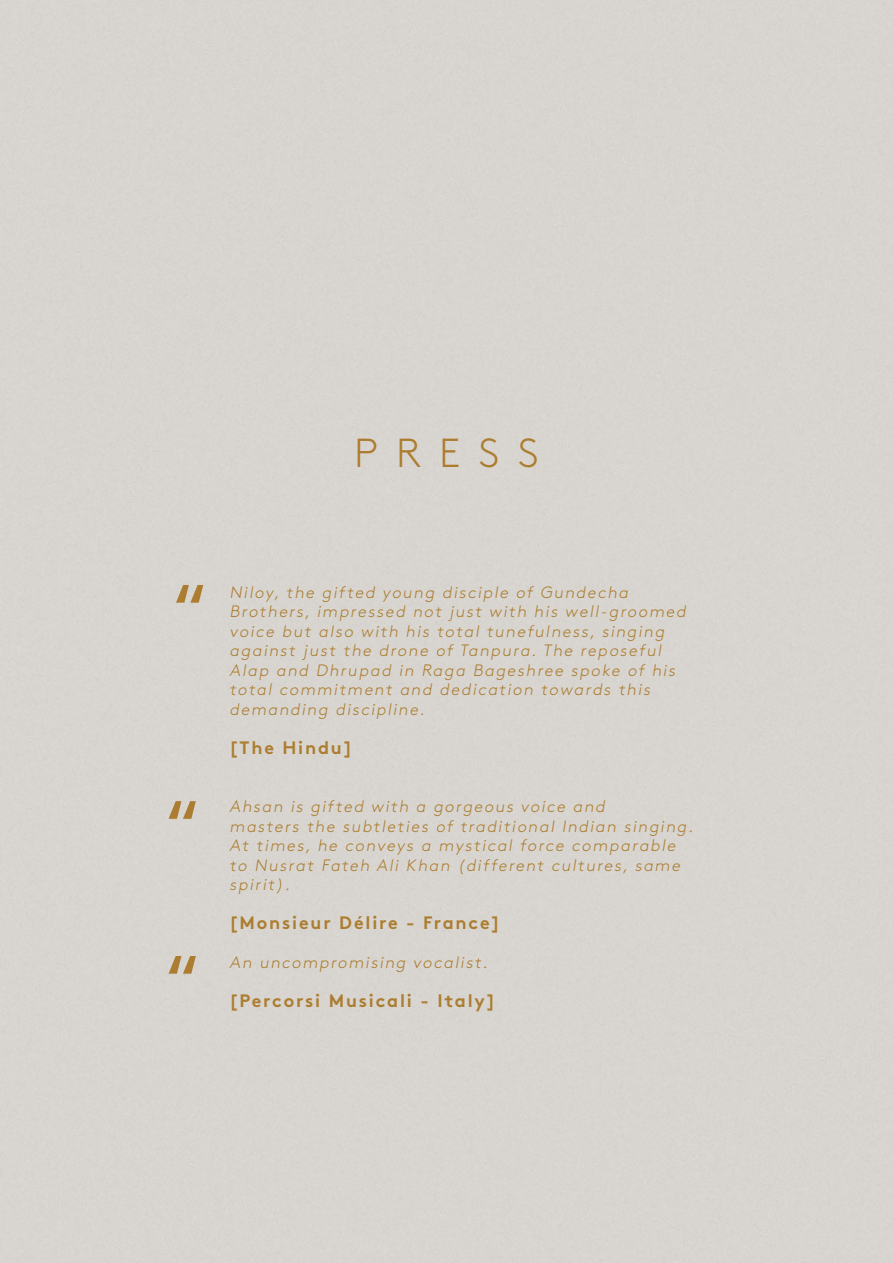
<style>
.page{position:relative;width:893px;height:1263px;background:#fff}
.page>*{position:absolute;margin:0;border:0;box-sizing:border-box;transform-origin:0 0}
.t1{font:60px "Brown Bold Alt";color:#ac7d30}
.t2{font:300 40.5px "Brown";letter-spacing:.45em;color:#ac7d30}
.t3{font:18px "Brown Bold Alt";letter-spacing:.1em;color:#ac7d30}
.t4{font:italic 300 16.5px/19.5px "Brown";color:#ac7d30}
</style>
<div class="page">
<p class="t2" style="left:354px;top:423px;width:186px">PRESS</p>
<p class="t1" style="left:173px;top:557px;width:35px">“</p>
<p class="t1" style="left:166px;top:773px;width:35px">“</p>
<p class="t1" style="left:166px;top:928px;width:35px">“</p>
<p class="t4" style="left:230px;top:581px;width:461px">Niloy, the gifted young disciple of Gundecha Brothers, impressed not just with his well-groomed voice but also with his total tunefulness, singing against just the drone of Tanpura. The reposeful Alap and Dhrupad in Raga Bageshree spoke of his total commitment and dedication towards this demanding discipline.</p>
<p class="t3" style="left:230px;top:733px;width:124px">[The Hindu]</p>
<p class="t4" style="left:230px;top:795px;width:380px">Ahsan is gifted with a gorgeous voice and</p>
<p class="t4" style="left:230px;top:815px;width:468px">masters the subtleties of traditional Indian singing.<br>At times, he conveys a mystical force comparable to Nusrat Fateh Ali Khan (different cultures, same spirit).</p>
<p class="t3" style="left:230px;top:908px;width:272px">[Monsieur Délire - France]</p>
<p class="t4" style="left:230px;top:951px;width:263px">An uncompromising vocalist.</p>
<p class="t3" style="left:230px;top:986px;width:267px">[Percorsi Musicali - Italy]</p>
</div>
